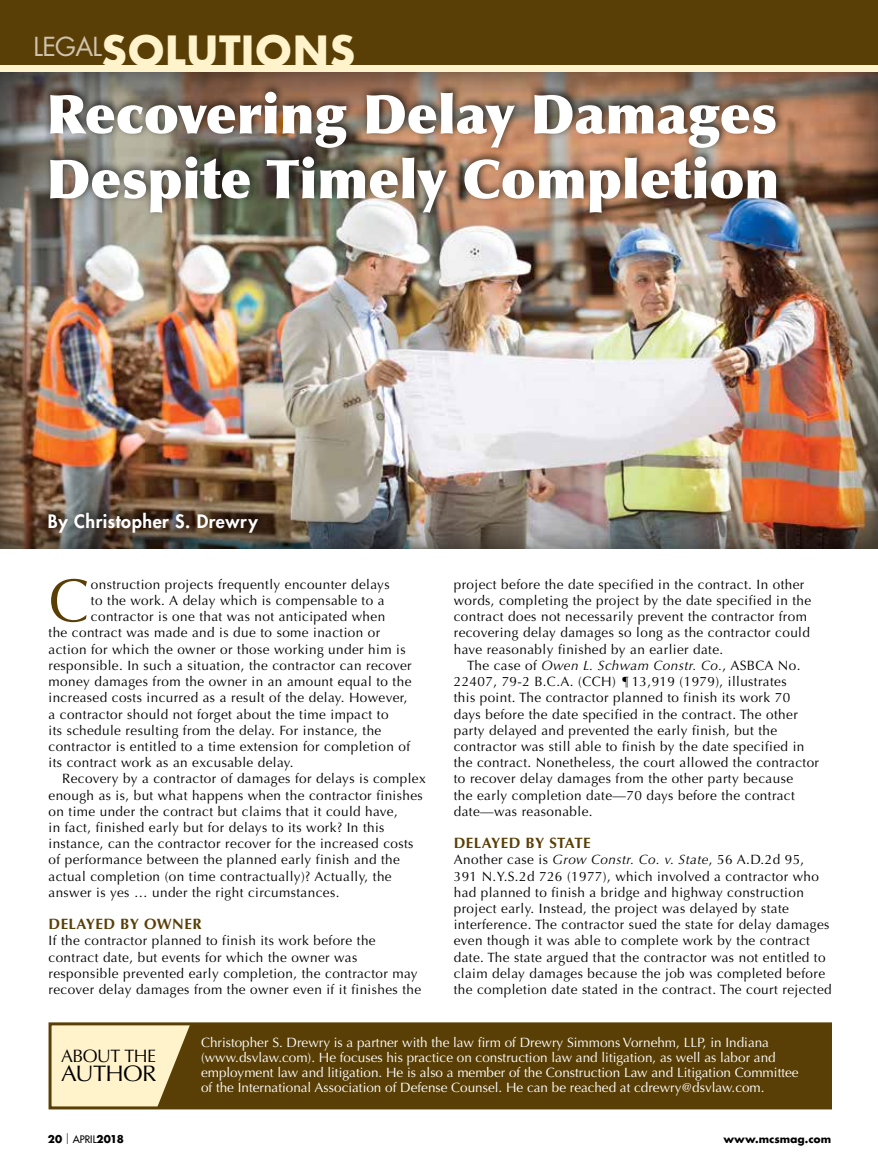
<style>
.page{position:relative;width:878px;height:1175px;background:#fff}
.page>*{position:absolute;margin:0;border:0;box-sizing:border-box;transform-origin:0 0}
.t1{font:60.75px "Optima";color:#593f06}
.t2{font:900 54px/64.8px "Optima";color:#fff}
.t3{font:700 40.5px "Futura";color:#fff3cc}
.t4{font:22.5px "Optima";color:#000;scale:1.05 1}
.t5{font:800 18px "Futura";letter-spacing:.03em;color:#fff}
.t6{font:18px "Optima";color:#000}
.t7{font:700 15px "Optima";letter-spacing:.03em;color:#593f06}
.t8{font:13.5px/16.2px "Optima";letter-spacing:.03em;color:#000}
.t9{font:13.5px/15px "Optima";color:#fff}
.t10{font:700 10.5px "Futura";color:#000}
.s1{font-style:italic}
.s2{font-weight:300;font-size:13.2px}
.s3{font-weight:400;font-size:10.2px}
</style>
<div class="page">
<div style="left:0;top:0;width:878px;height:66px;background:#593f06"></div>
<div style="left:0;top:65px;width:878px;height:7px;background:#fff3cc"></div>
<div style="left:0;top:72px;width:878px;height:477px;background:#000;opacity:.75"></div>
<div style="left:44px;top:81px;width:742px;height:137px;background:#000;opacity:.75"></div>
<div style="left:43px;top:502px;width:224px;height:35px;background:#000;opacity:.75"></div>
<div style="left:50px;top:1024px;width:143px;height:84px;background:#fff3cc"></div>
<div style="left:158px;top:1026px;width:670px;height:79px;background:#593f06"></div>
<div style="left:49px;top:1022px;width:783px;height:87px;border:3px solid #593f06"></div>
<h3 class="t3" style="left:34px;top:22px;width:323px"><sup>legal</sup>SOLUTIONS</h3>
<h2 class="t2" style="left:46px;top:82px;width:734px">Recovering Delay Damages<br>Despite Timely Completion</h2>
<h3 class="t5" style="left:48px;top:509px;width:211px">By Christopher S. Drewry</h3>
<h1 class="t1" style="left:49px;top:565px;width:42px">C</h1>
<p class="t8" style="left:91px;top:576px;width:300px">onstruction projects frequently encounter delays</p>
<p class="t8" style="left:91px;top:592px;width:295px">to the work. A delay which is compensable to a</p>
<p class="t8" style="left:91px;top:609px;width:296px">contractor is one that was not anticipated when</p>
<p class="t8" style="left:49px;top:625px;width:333px">the contract was made and is due to some inaction or</p>
<p class="t8" style="left:49px;top:641px;width:358px">action for which the owner or those working under him is</p>
<p class="t8" style="left:49px;top:657px;width:365px">responsible. In such a situation, the contractor can recover</p>
<p class="t8" style="left:49px;top:673px;width:364px">money damages from the owner in an amount equal to the</p>
<p class="t8" style="left:49px;top:690px;width:360px">increased costs incurred as a result of the delay. However,</p>
<p class="t8" style="left:49px;top:706px;width:341px">a contractor should not forget about the time impact to</p>
<p class="t8" style="left:49px;top:722px;width:334px">its schedule resulting from the delay. For instance, the</p>
<p class="t8" style="left:49px;top:738px;width:363px">contractor is entitled to a time extension for completion of</p>
<p class="t8" style="left:49px;top:754px;width:246px">its contract work as an excusable delay.</p>
<p class="t8" style="left:62px;top:771px;width:365px">Recovery by a contractor of damages for delays is complex</p>
<p class="t8" style="left:49px;top:787px;width:376px">enough as is, but what happens when the contractor finishes</p>
<p class="t8" style="left:49px;top:803px;width:351px">on time under the contract but claims that it could have,</p>
<p class="t8" style="left:49px;top:819px;width:337px">in fact, finished early but for delays to its work? In this</p>
<p class="t8" style="left:49px;top:835px;width:366px">instance, can the contractor recover for the increased costs</p>
<p class="t8" style="left:49px;top:852px;width:353px">of performance between the planned early finish and the</p>
<p class="t8" style="left:49px;top:868px;width:345px">actual completion (on time contractually)? Actually, the</p>
<p class="t8" style="left:49px;top:884px;width:292px">answer is yes … under the right circumstances.</p>
<p class="t7" style="left:49px;top:915px;width:154px">DELAYED BY OWNER</p>
<p class="t8" style="left:49px;top:933px;width:374px">If the contractor planned to finish its work before the contract date, but events for which the owner was responsible prevented early completion, the contractor may recover delay damages from the owner even if it finishes the</p>
<p class="t8" style="left:454px;top:576px;width:359px">project before the date specified in the contract. In other words, completing the project by the date specified in the contract does not necessarily prevent the contractor from recovering delay damages so long as the contractor could have reasonably finished by an earlier date.</p>
<p class="t8" style="left:454px;top:657px;width:367px;text-indent:14px">The case of <span class="s1">Owen L. Schwam Constr. Co.</span>, ASBCA No.<br>22407, 79-2 B.C.A. (CCH) ¶13,919 (1979), illustrates<br>this point. The contractor planned to finish its work 70 days before the date specified in the contract. The other party delayed and prevented the early finish, but the contractor was still able to finish by the date specified in the contract. Nonetheless, the court allowed the contractor to recover delay damages from the other party because<br>the early completion date—70 days before the contract date—was reasonable.</p>
<p class="t7" style="left:454px;top:834px;width:138px">DELAYED BY STATE</p>
<p class="t8" style="left:454px;top:852px;width:379px">Another case is <span class="s1">Grow Constr. Co. v. State</span>, 56 A.D.2d 95,<br>391 N.Y.S.2d 726 (1977), which involved a contractor who had planned to finish a bridge and highway construction project early. Instead, the project was delayed by state interference. The contractor sued the state for delay damages even though it was able to complete work by the contract date. The state argued that the contractor was not entitled to claim delay damages because the job was completed before the completion date stated in the contract. The court rejected</p>
<h3 class="t6" style="left:61px;top:1045px;width:96px">aboutth e</h3>
<h3 class="t4" style="left:61px;top:1060px;width:86px">author</h3>
<p class="t9" style="left:201px;top:1035px;width:599px">Christopher S. Drewry is a partner with the law firm of Drewry Simmons Vornehm, LLP, in Indiana (www.dsvlaw.com). He focuses his practice on construction law and litigation, as well as labor and employment law and litigation. He is also a member of the Construction Law and Litigation Committee of the International Association of Defense Counsel. He can be reached at cdrewry@dsvlaw.com.</p>
<p class="t10" style="left:48px;top:1131px;width:78px">20 <span class="s2">|</span> <span class="s3">APRIL</span>2018</p>
<p class="t10" style="left:723px;top:1131px;width:109px">www.mcsmag.com</p>
</div>
